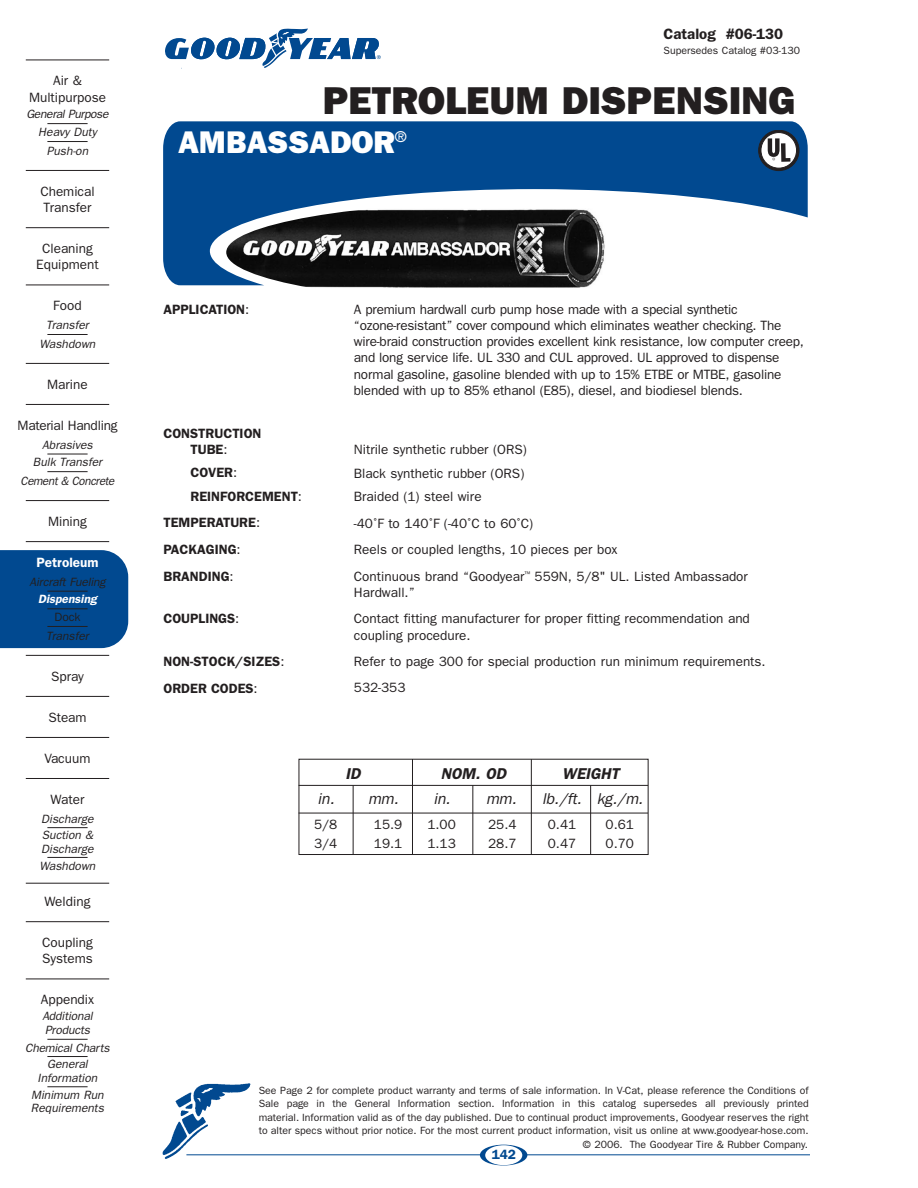
<style>
.page{position:relative;width:918px;height:1188px;background:#fff}
.page>*{position:absolute;margin:0;border:0;box-sizing:border-box;transform-origin:0 0}
.t1{font:800 39px "Franklin Gothic";color:#231f20}
.t2{font:800 31.5px "Franklin Gothic";color:#fff}
.t3{font:italic 15.75px "Franklin Gothic";color:#231f20}
.t4{font:italic 600 15.75px "Franklin Gothic";color:#231f20}
.t5{font:600 15px "Franklin Gothic";color:#231f20}
.t6{font:13.5px/26.4px "Franklin Gothic";color:#231f20}
.t7{font:13.5px/16.2px "Franklin Gothic";letter-spacing:-.02em;color:#231f20}
.t8{font:600 13.5px/26.5px "Franklin Gothic";color:#231f20}
.t9{font:600 13.5px "Franklin Gothic";color:#fff}
.t10{font:600 13.5px "Franklin Gothic";color:#014990}
.t11{font:italic 12px/16.8px "Franklin Gothic";color:#231f20;text-align:center}
.t12{font:italic 12px/18.6px "Franklin Gothic";letter-spacing:-.03em;color:#231f20;text-align:center}
.t13{font:italic 12px/16.8px "Franklin Gothic";letter-spacing:-.02em;color:#231f20;text-align:center}
.t14{font:italic 600 12px "Franklin Gothic";color:#fff}
.t15{font:12px "Franklin Gothic";color:#231f20}
.t16{font:10.5px/13.5px "Franklin Gothic";color:#231f20;text-align:right}
.s1{font-weight:400}
</style>
<div class="page">
<div style="left:0;top:550px;width:128px;height:98px;background:#014990"></div>
<img style="left:162px;top:1083px;width:89px;height:76px">
<svg style="left:165px;top:29px;width:216px;height:39px"></svg>
<svg style="left:480px;top:1145px;width:47px;height:20px"></svg>
<svg style="left:163px;top:121px;width:645px;height:164px;fill:#014990"></svg>
<hr style="left:186px;top:1154px;width:624px;height:1px;background:#014990">
<hr style="left:26px;top:60px;width:83px;height:1px;background:#231f20">
<hr style="left:47px;top:123px;width:41px;height:1px;background:#231f20">
<hr style="left:47px;top:141px;width:41px;height:1px;background:#231f20">
<hr style="left:26px;top:170px;width:83px;height:1px;background:#231f20">
<hr style="left:26px;top:227px;width:83px;height:1px;background:#231f20">
<hr style="left:26px;top:285px;width:83px;height:1px;background:#231f20">
<hr style="left:47px;top:334px;width:41px;height:1px;background:#231f20">
<hr style="left:26px;top:363px;width:83px;height:1px;background:#231f20">
<hr style="left:26px;top:404px;width:83px;height:1px;background:#231f20">
<hr style="left:47px;top:454px;width:41px;height:1px;background:#231f20">
<hr style="left:47px;top:471px;width:41px;height:1px;background:#231f20">
<hr style="left:26px;top:500px;width:83px;height:1px;background:#231f20">
<hr style="left:26px;top:541px;width:83px;height:1px;background:#231f20">
<hr style="left:47px;top:591px;width:41px;height:1px;background:#231f20">
<hr style="left:47px;top:609px;width:41px;height:1px;background:#231f20">
<hr style="left:47px;top:626px;width:41px;height:1px;background:#231f20">
<hr style="left:26px;top:655px;width:83px;height:1px;background:#231f20">
<hr style="left:26px;top:696px;width:83px;height:1px;background:#231f20">
<hr style="left:26px;top:737px;width:83px;height:1px;background:#231f20">
<hr style="left:26px;top:778px;width:83px;height:1px;background:#231f20">
<hr style="left:47px;top:827px;width:41px;height:1px;background:#231f20">
<hr style="left:47px;top:857px;width:41px;height:1px;background:#231f20">
<hr style="left:26px;top:883px;width:83px;height:1px;background:#231f20">
<hr style="left:26px;top:921px;width:83px;height:1px;background:#231f20">
<hr style="left:26px;top:979px;width:83px;height:1px;background:#231f20">
<hr style="left:47px;top:1039px;width:41px;height:1px;background:#231f20">
<hr style="left:47px;top:1056px;width:41px;height:1px;background:#231f20">
<hr style="left:47px;top:1087px;width:41px;height:1px;background:#231f20">
<img style="left:226px;top:205px;width:383px;height:83px">
<div style="left:485px;top:1145px;width:37px;height:20px;background:#fff;border-radius:50%"></div>
<svg style="left:758px;top:130px;width:41px;height:41px"></svg>
<div style="left:299px;top:759px;width:350px;height:96px;border:1px solid #231f20"></div>
<hr style="left:299px;top:785px;width:349px;height:1px;background:#231f20">
<hr style="left:412px;top:759px;width:1px;height:96px;background:#231f20">
<hr style="left:531px;top:759px;width:1px;height:96px;background:#231f20">
<hr style="left:353px;top:785px;width:1px;height:70px;background:#231f20">
<hr style="left:472px;top:785px;width:1px;height:70px;background:#231f20">
<hr style="left:590px;top:785px;width:1px;height:70px;background:#231f20">
<hr style="left:299px;top:813px;width:349px;height:1px;background:#231f20">
<p class="t6" style="left:29px;top:73px;width:78px;line-height:16.2px;text-align:center">Air &amp;<br>Multipurpose</p>
<p class="t12" style="left:26px;top:104px;width:84px">General Purpose<br>Heavy Duty<br>Push-on</p>
<p class="t6" style="left:40px;top:183px;width:56px;line-height:16.2px">Chemical<br>Transfer</p>
<p class="t6" style="left:36px;top:240px;width:64px;line-height:16.2px;text-align:center">Cleaning<br>Equipment</p>
<p class="t6" style="left:53px;top:293px;width:30px">Food</p>
<p class="t11" style="left:40px;top:316px;width:57px;line-height:18.6px">Transfer<br>Washdown</p>
<p class="t6" style="left:47px;top:371px;width:42px">Marine</p>
<p class="t7" style="left:18px;top:417px;width:101px">Material Handling</p>
<p class="t11" style="left:21px;top:435px;width:95px;line-height:18.1px">Abrasives<br>Bulk Transfer<br>Cement &amp; Concrete</p>
<p class="t6" style="left:48px;top:508px;width:40px">Mining</p>
<p class="t9" style="left:37px;top:554px;width:64px">Petroleum</p>
<p class="t11" style="left:30px;top:573px;width:77px">Aircraft Fueling</p>
<p class="t14" style="left:38px;top:592px;width:60px">Dispensing</p>
<p class="t15" style="left:54px;top:610px;width:28px">Dock</p>
<p class="t11" style="left:46px;top:627px;width:44px">Transfer</p>
<p class="t6" style="left:51px;top:663px;width:34px">Spray</p>
<p class="t6" style="left:48px;top:704px;width:40px">Steam</p>
<p class="t6" style="left:45px;top:745px;width:47px">Vacuum</p>
<p class="t6" style="left:51px;top:786px;width:35px">Water</p>
<p class="t11" style="left:41px;top:810px;width:54px;text-align:left">Discharge<br>Suction &amp;</p>
<p class="t11" style="left:40px;top:840px;width:57px;text-align:left">Discharge<br>Washdown</p>
<p class="t6" style="left:45px;top:888px;width:47px">Welding</p>
<p class="t6" style="left:42px;top:934px;width:52px;line-height:16.2px">Coupling<br>Systems</p>
<p class="t6" style="left:41px;top:987px;width:55px">Appendix</p>
<p class="t11" style="left:42px;top:1008px;width:52px;line-height:14.4px;text-align:left">Additional<br>Products</p>
<p class="t13" style="left:25px;top:1039px;width:86px">Chemical Charts<br>General</p>
<p class="t11" style="left:31px;top:1069px;width:74px">Information<br>Minimum Run</p>
<p class="t11" style="left:31px;top:1100px;width:75px">Requirements</p>
<p class="t5" style="left:664px;top:25px;width:121px">Catalog #06-130</p>
<p class="t16" style="left:664px;top:43px;width:138px">Supersedes Catalog #03-130</p>
<h1 class="t1" style="left:323px;top:78px;width:474px">PETROLEUM DISPENSING</h1>
<h2 class="t2" style="left:178px;top:124px;width:230px">AMBASSADOR<sup>®</sup></h2>
<p class="t8" style="left:164px;top:296px;width:87px">APPLICATION<span class="s1">:</span></p>
<p class="t8" style="left:164px;top:425px;width:100px;line-height:16.2px;text-align:center">CONSTRUCTION<br>TUBE<span class="s1">:</span></p>
<p class="t8" style="left:190px;top:461px;width:113px;line-height:23.5px">COVER<span class="s1">:<br></span>REINFORCEMENT<span class="s1">:</span></p>
<p class="t8" style="left:164px;top:510px;width:98px">TEMPERATURE<span class="s1">:<br></span>PACKAGING<span class="s1">:<br></span>BRANDING<span class="s1">:</span></p>
<p class="t8" style="left:164px;top:605px;width:77px">COUPLINGS<span class="s1">:</span></p>
<p class="t8" style="left:164px;top:648px;width:122px">NON-STOCK/SIZES<span class="s1">:<br></span>ORDER CODES<span class="s1">:</span></p>
<p class="t7" style="left:354px;top:301px;width:451px">A premium hardwall curb pump hose made with a special synthetic “ozone-resistant” cover compound which eliminates weather checking. The wire-braid construction provides excellent kink resistance, low computer creep, and long service life. UL 330 and CUL approved. UL approved to dispense normal gasoline, gasoline blended with up to 15% ETBE or MTBE, gasoline blended with up to 85% ethanol (E85), diesel, and biodiesel blends.</p>
<p class="t6" style="left:354px;top:437px;width:174px;line-height:23.7px">Nitrile synthetic rubber (ORS)<br>Black synthetic rubber (ORS)<br>Braided (1) steel wire</p>
<p class="t6" style="left:354px;top:510px;width:395px">-40˚F to 140˚F (-40˚C to 60˚C)<br>Reels or coupled lengths, 10 pieces per box<br>Continuous brand “Goodyear<sup>™</sup> 559N, 5/8" UL. Listed Ambassador</p>
<p class="t6" style="left:354px;top:579px;width:397px">Hardwall.”<br>Contact fitting manufacturer for proper fitting recommendation and</p>
<p class="t6" style="left:354px;top:622px;width:413px">coupling procedure.<br>Refer to page 300 for special production run minimum requirements.<br>532-353</p>
<p class="t4" style="left:345px;top:764px;width:17px">ID</p>
<p class="t4" style="left:441px;top:764px;width:67px">NOM. OD</p>
<p class="t4" style="left:562px;top:764px;width:59px">WEIGHT</p>
<p class="t3" style="left:317px;top:790px;width:83px">in. mm.</p>
<p class="t3" style="left:433px;top:790px;width:85px">in. mm.</p>
<p class="t3" style="left:542px;top:790px;width:103px">lb./ft. kg./m.</p>
<p class="t6" style="left:314px;top:811px;width:25px">5/8</p>
<p class="t6" style="left:374px;top:811px;width:30px">15.9</p>
<p class="t6" style="left:427px;top:811px;width:30px">1.00</p>
<p class="t6" style="left:488px;top:811px;width:30px">25.4</p>
<p class="t6" style="left:548px;top:811px;width:30px">0.41</p>
<p class="t6" style="left:606px;top:811px;width:30px">0.61</p>
<p class="t6" style="left:314px;top:830px;width:25px">3/4</p>
<p class="t6" style="left:374px;top:830px;width:30px">19.1</p>
<p class="t6" style="left:427px;top:830px;width:30px">1.13</p>
<p class="t6" style="left:488px;top:830px;width:30px">28.7</p>
<p class="t6" style="left:548px;top:830px;width:30px">0.47</p>
<p class="t6" style="left:606px;top:830px;width:30px">0.70</p>
<p class="t16" style="left:259px;top:1083px;width:552px">See Page 2 for complete product warranty and terms of sale information. In V-Cat, please reference the Conditions of Sale page in the General Information section. Information in this catalog supersedes all previously printed material. Information valid as of the day published. Due to continual product improvements, Goodyear reserves the right to alter specs without prior notice. For the most current product information, visit us online at www.goodyear-hose.com. © 2006. The Goodyear Tire &amp; Rubber Company.</p>
<p class="t10" style="left:492px;top:1147px;width:26px">142</p>
</div>
